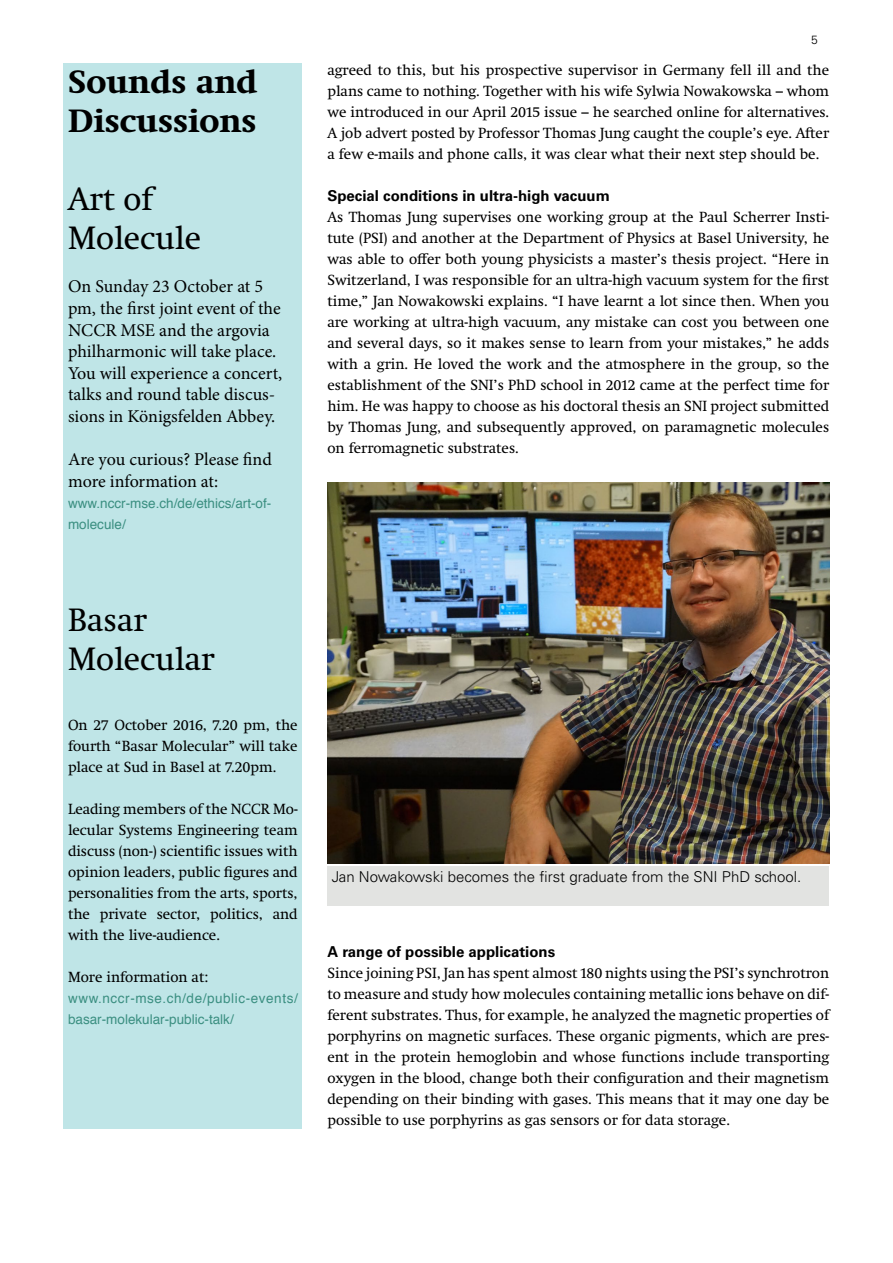
<style>
.page{position:relative;width:893px;height:1263px;background:#fff}
.page>*{position:absolute;margin:0;border:0;box-sizing:border-box;transform-origin:0 0}
.t1{font:33px/39px "Swift Neue LT Pro";color:#000}
.t2{font:700 33px/39px "Swift Neue LT Pro";color:#000}
.t3{font:18px/21.6px "Minion Pro";color:#000}
.t4{font:15px/21px "Swift Neue LT Pro";color:#000;text-align:justify}
.t5{font:700 15px "Univers LT Std";color:#000}
.t6{font:300 15px "Univers LT Std";color:#000}
.t7{font:13.5px/21px "Helvetica";color:#3b8f81}
.t8{font:300 12px "Univers LT Std";color:#000}
</style>
<div class="page">
<div style="left:64px;top:64px;width:238px;height:1065px;background:#bfe5e7"></div>
<img style="left:327px;top:483px;width:502px;height:380px">
<div style="left:327px;top:866px;width:502px;height:40px;background:#e2e3e1"></div>
<h1 class="t2" style="left:68px;top:62px;width:191px">Sounds and<br>Discussions</h1>
<h1 class="t1" style="left:68px;top:179px;width:135px">Art of<br>Molecule</h1>
<p class="t3" style="left:68px;top:276px;width:216px">On Sunday 23 October at 5 pm, the first joint event of the<br>NCCR MSE and the argovia philharmonic will take place.<br>You will experience a concert, talks and round table discus&shy;sions in Königsfelden Abbey.</p>
<p class="t3" style="left:68px;top:449px;width:205px">Are you curious? Please find more information at:</p>
<p class="t7" style="left:68px;top:493px;width:205px">www.nccr-mse.ch/de/ethics/art-of&shy;molecule/</p>
<p class="t8" style="left:811px;top:33px;width:8px">5</p>
<p class="t4" style="left:327px;top:60px;width:503px">agreed to this, but his prospective supervisor in Germany fell ill and the plans came to nothing. Together with his wife Sylwia Nowakowska – whom we introduced in our April 2015 issue – he searched online for alternatives.<br>A job advert posted by Professor Thomas Jung caught the couple’s eye. After a few e-mails and phone calls, it was clear what their next step should be.</p>
<p class="t5" style="left:327px;top:187px;width:284px">Special conditions in ultra-high vacuum</p>
<p class="t4" style="left:327px;top:207px;width:503px">As Thomas Jung supervises one working group at the Paul Scherrer Insti&shy;tute (PSI) and another at the Department of Physics at Basel University, he was able to offer both young physicists a master’s thesis project. “Here in Switzerland, I was responsible for an ultra-high vacuum system for the first time,” Jan Nowakowski explains. “I have learnt a lot since then. When you are working at ultra-high vacuum, any mistake can cost you between one and several days, so it makes sense to learn from your mistakes,” he adds with a grin. He loved the work and the atmosphere in the group, so the establishment of the SNI’s PhD school in 2012 came at the perfect time for him. He was happy to choose as his doctoral thesis an SNI project submitted by Thomas Jung, and subsequently approved, on paramagnetic molecules on ferromagnetic substrates.</p>
<h1 class="t1" style="left:68px;top:600px;width:148px">Basar<br>Molecular</h1>
<p class="t4" style="left:68px;top:715px;width:231px">On 27 October 2016, 7.20 pm, the fourth “Basar Molecular” will take place at Sud in Basel at 7.20pm.</p>
<p class="t4" style="left:68px;top:799px;width:231px">Leading members of the NCCR Mo&shy;lecular Systems Engineering team discuss (non-) scientific issues with opinion leaders, public figures and personalities from the arts, sports, the private sector, politics, and with the live-audience.</p>
<p class="t4" style="left:68px;top:967px;width:142px">More information at:</p>
<p class="t7" style="left:68px;top:988px;width:231px">www.nccr-mse.ch/de/public-events/ basar-molekular-public-talk/</p>
<p class="t6" style="left:332px;top:867px;width:471px">Jan Nowakowski becomes the first graduate from the SNI PhD school.</p>
<p class="t5" style="left:327px;top:943px;width:229px">A range of possible applications</p>
<p class="t4" style="left:327px;top:963px;width:503px">Since joining PSI, Jan has spent almost 180 nights using the PSI’s synchrotron to measure and study how molecules containing metallic ions behave on dif&shy;ferent substrates. Thus, for example, he analyzed the magnetic properties of porphyrins on magnetic surfaces. These organic pigments, which are pres&shy;ent in the protein hemoglobin and whose functions include transporting oxygen in the blood, change both their configuration and their magnetism depending on their binding with gases. This means that it may one day be possible to use porphyrins as gas sensors or for data storage.</p>
</div>
